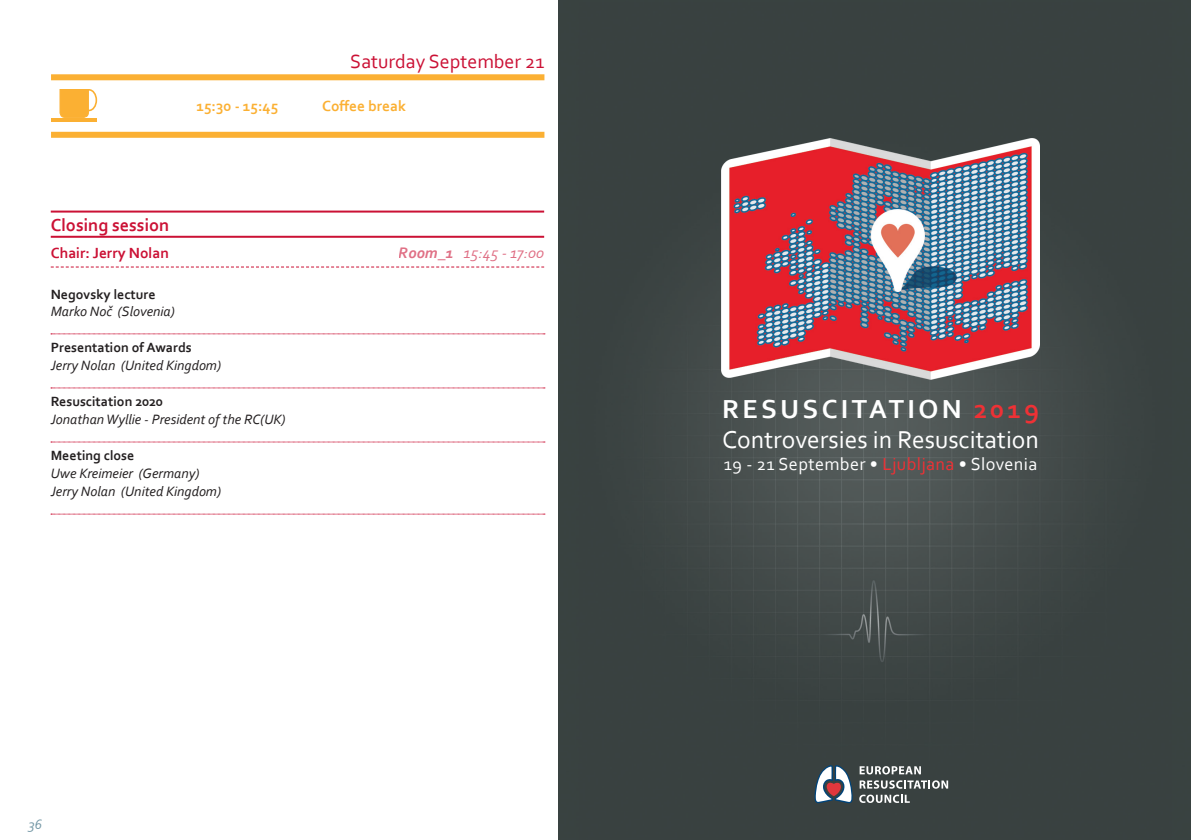
<style>
.page{position:relative;width:1191px;height:840px;background:#fff}
.page>*{position:absolute;margin:0;border:0;box-sizing:border-box;transform-origin:0 0}
.t1{font:700 27.2px "Corbel";letter-spacing:.12em;color:#fff}
.t2{font:25.6px "Corbel";color:#fff}
.t3{font:20px "Corbel";color:#cb1135}
.t4{font:18.2px "Corbel";letter-spacing:.02em;color:#fff}
.t5{font:700 18.2px "Corbel";color:#cb1135}
.t6{font:italic 16px "Corbel";letter-spacing:-.01em;color:#cb1135}
.t7{font:700 15.4px "Corbel";color:#fbb033}
.t8{font:700 15.4px "Corbel";color:#cb1135}
.t9{font:italic 14.2px "Corbel";color:#231f20}
.t10{font:italic 14.2px "Corbel";color:#7397a5}
.t11{font:700 14px "Corbel";color:#231f20}
.s1{font-weight:700}
.s2{color:#ee3135}
</style>
<div class="page">
<div style="left:51px;top:74px;width:493px;height:6px;background:#fbb033"></div>
<div style="left:51px;top:132px;width:493px;height:6px;background:#fbb033"></div>
<svg style="left:52px;top:89px;width:45px;height:32px"></svg>
<svg style="left:51px;top:333px;width:494px;height:1px"></svg>
<svg style="left:51px;top:387px;width:494px;height:1px"></svg>
<svg style="left:51px;top:441px;width:494px;height:1px"></svg>
<svg style="left:51px;top:513px;width:494px;height:1px"></svg>
<hr style="left:51px;top:210px;width:493px;height:2px;background:#cb1135">
<hr style="left:51px;top:236px;width:493px;height:2px;background:#cb1135">
<svg style="left:51px;top:266px;width:493px;height:1px"></svg>
<img style="left:558px;top:0;width:633px;height:839px">
<svg style="left:814px;top:764px;width:39px;height:39px"></svg>
<svg style="left:859px;top:765px;width:89px;height:23px"></svg>
<svg style="left:859px;top:794px;width:50px;height:8px"></svg>
<img style="left:722px;top:139px;width:317px;height:240px">
<p class="t3" style="left:350px;top:49px;width:196px">Saturday September 21</p>
<p class="t7" style="left:196px;top:96px;width:83px">15:30 - 15:45</p>
<p class="t7" style="left:322px;top:96px;width:85px">Coffee break</p>
<p class="t5" style="left:51px;top:213px;width:120px">Closing session</p>
<p class="t8" style="left:51px;top:243px;width:120px">Chair: Jerry Nolan</p>
<p class="t6" style="left:399px;top:242px;width:147px"><span class="s1">Room_1</span> 15:45 - 17:00</p>
<p class="t11" style="left:51px;top:286px;width:106px">Negovsky lecture</p>
<p class="t9" style="left:51px;top:302px;width:126px">Marko Noč (Slovenia)</p>
<p class="t11" style="left:51px;top:338px;width:142px">Presentation of Awards</p>
<p class="t9" style="left:51px;top:356px;width:172px">Jerry Nolan (United Kingdom)</p>
<p class="t11" style="left:51px;top:392px;width:114px">Resuscitation 2020</p>
<p class="t9" style="left:51px;top:410px;width:236px">Jonathan Wyllie - President of the RC(UK)</p>
<p class="t11" style="left:51px;top:446px;width:85px">Meeting close</p>
<p class="t9" style="left:51px;top:464px;width:150px">Uwe Kreimeier (Germany)</p>
<p class="t9" style="left:51px;top:482px;width:172px">Jerry Nolan (United Kingdom)</p>
<p class="t10" style="left:28px;top:815px;width:15px">36</p>
<p class="t1" style="left:722px;top:391px;width:319px">RESUSCITATION <span class="s2">2019</span></p>
<p class="t2" style="left:722px;top:424px;width:318px">Controversies in Resuscitation</p>
<p class="t4" style="left:724px;top:452px;width:315px">19 - 21 September • <span class="s2">Ljubljana</span> • Slovenia</p>
</div>
